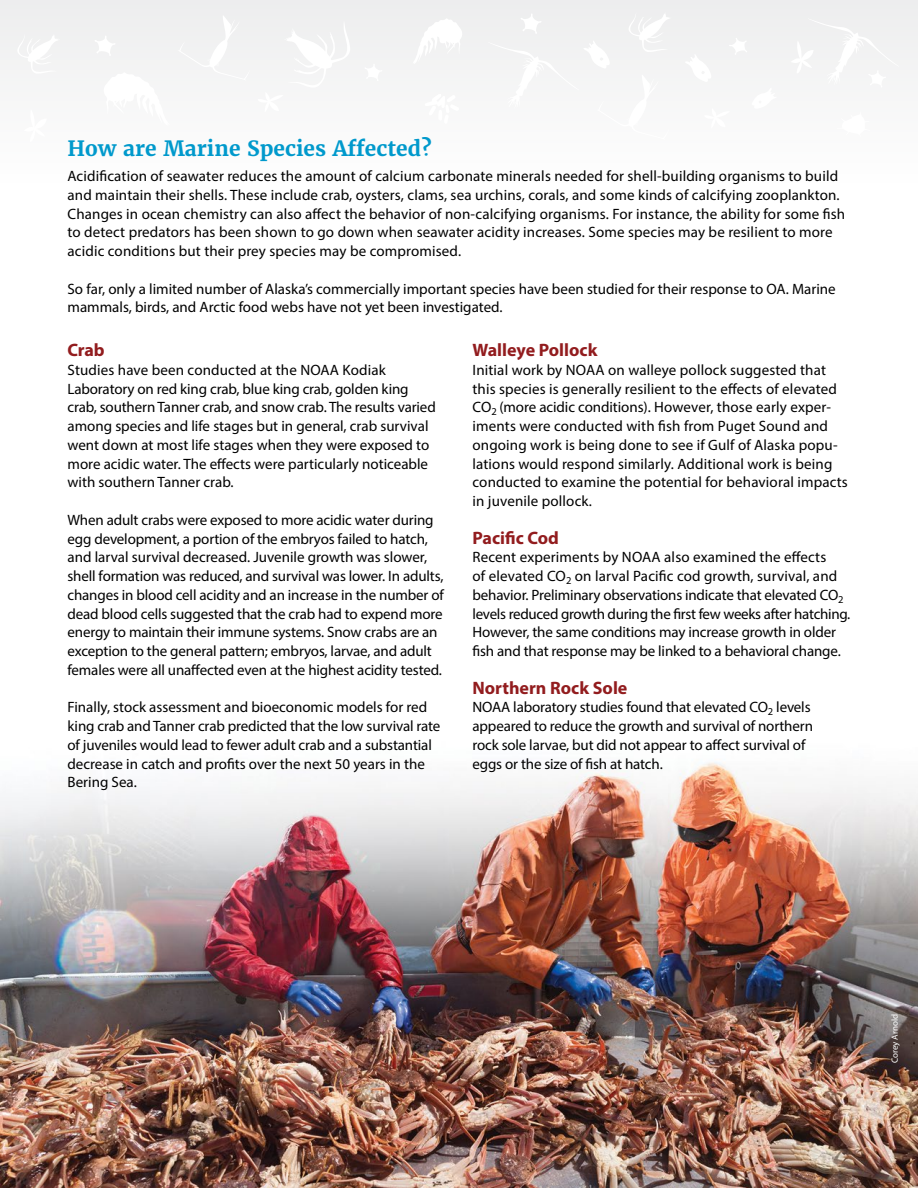
<style>
.page{position:relative;width:918px;height:1188px;background:#fff}
.page>*{position:absolute;margin:0;border:0;box-sizing:border-box;transform-origin:0 0}
.t1{font:700 21px "Merriweather";color:#09c}
.t2{font:700 18px "Myriad Pro";color:#921c1e}
.t3{font:15px/18.8px "Myriad Pro";color:#000}
.t4{font:9px "Myriad Pro";color:#fff}
</style>
<div class="page">
<div style="left:0;top:0;width:918px;height:184px;background:#f6f6f7"></div>
<img style="left:0;top:762px;width:918px;height:426px">
<h1 class="t1" style="left:68px;top:135px;width:366px">How are Marine Species Affected?</h1>
<p class="t3" style="left:68px;top:167px;width:779px">Acidification of seawater reduces the amount of calcium carbonate minerals needed for shell-building organisms to build and maintain their shells. These include crab, oysters, clams, sea urchins, corals, and some kinds of calcifying zooplankton.<br>Changes in ocean chemistry can also affect the behavior of non-calcifying organisms. For instance, the ability for some fish to detect predators has been shown to go down when seawater acidity increases. Some species may be resilient to more acidic conditions but their prey species may be compromised.</p>
<p class="t3" style="left:68px;top:279px;width:770px">So far, only a limited number of Alaska’s commercially important species have been studied for their response to OA. Marine mammals, birds, and Arctic food webs have not yet been investigated.</p>
<p class="t2" style="left:68px;top:338px;width:39px">Crab</p>
<p class="t3" style="left:68px;top:360px;width:370px">Studies have been conducted at the NOAA Kodiak Laboratory on red king crab, blue king crab, golden king crab, southern Tanner crab, and snow crab. The results varied among species and life stages but in general, crab survival went down at most life stages when they were exposed to more acidic water. The effects were particularly noticeable with southern Tanner crab.</p>
<p class="t3" style="left:68px;top:510px;width:378px">When adult crabs were exposed to more acidic water during egg development, a portion of the embryos failed to hatch, and larval survival decreased. Juvenile growth was slower, shell formation was reduced, and survival was lower. In adults, changes in blood cell acidity and an increase in the number of dead blood cells suggested that the crab had to expend more energy to maintain their immune systems. Snow crabs are an exception to the general pattern; embryos, larvae, and adult females were all unaffected even at the highest acidity tested.</p>
<p class="t3" style="left:68px;top:698px;width:374px">Finally, stock assessment and bioeconomic models for red king crab and Tanner crab predicted that the low survival rate of juveniles would lead to fewer adult crab and a substantial decrease in catch and profits over the next 50 years in the Bering Sea.</p>
<p class="t2" style="left:472px;top:338px;width:126px">Walleye Pollock</p>
<p class="t3" style="left:472px;top:360px;width:377px">Initial work by NOAA on walleye pollock suggested that this species is generally resilient to the effects of elevated CO<sub>2</sub> (more acidic conditions). However, those early exper&shy;iments were conducted with fish from Puget Sound and ongoing work is being done to see if Gulf of Alaska popu&shy;lations would respond similarly. Additional work is being conducted to examine the potential for behavioral impacts in juvenile pollock.</p>
<p class="t2" style="left:472px;top:526px;width:88px">Pacific Cod</p>
<p class="t3" style="left:472px;top:548px;width:379px">Recent experiments by NOAA also examined the effects<br>of elevated CO<sub>2</sub> on larval Pacific cod growth, survival, and behavior. Preliminary observations indicate that elevated CO<sub>2 </sub>levels reduced growth during the first few weeks after hatching.<br>However, the same conditions may increase growth in older fish and that response may be linked to a behavioral change.</p>
<p class="t2" style="left:472px;top:676px;width:156px">Northern Rock Sole</p>
<p class="t3" style="left:472px;top:698px;width:342px">NOAA laboratory studies found that elevated CO<sub>2</sub> levels appeared to reduce the growth and survival of northern rock sole larvae, but did not appear to affect survival of eggs or the size of fish at hatch.</p>
<p class="t4" style="left:889px;top:1063px;width:51px;rotate:-90deg">Corey Arnold</p>
</div>
